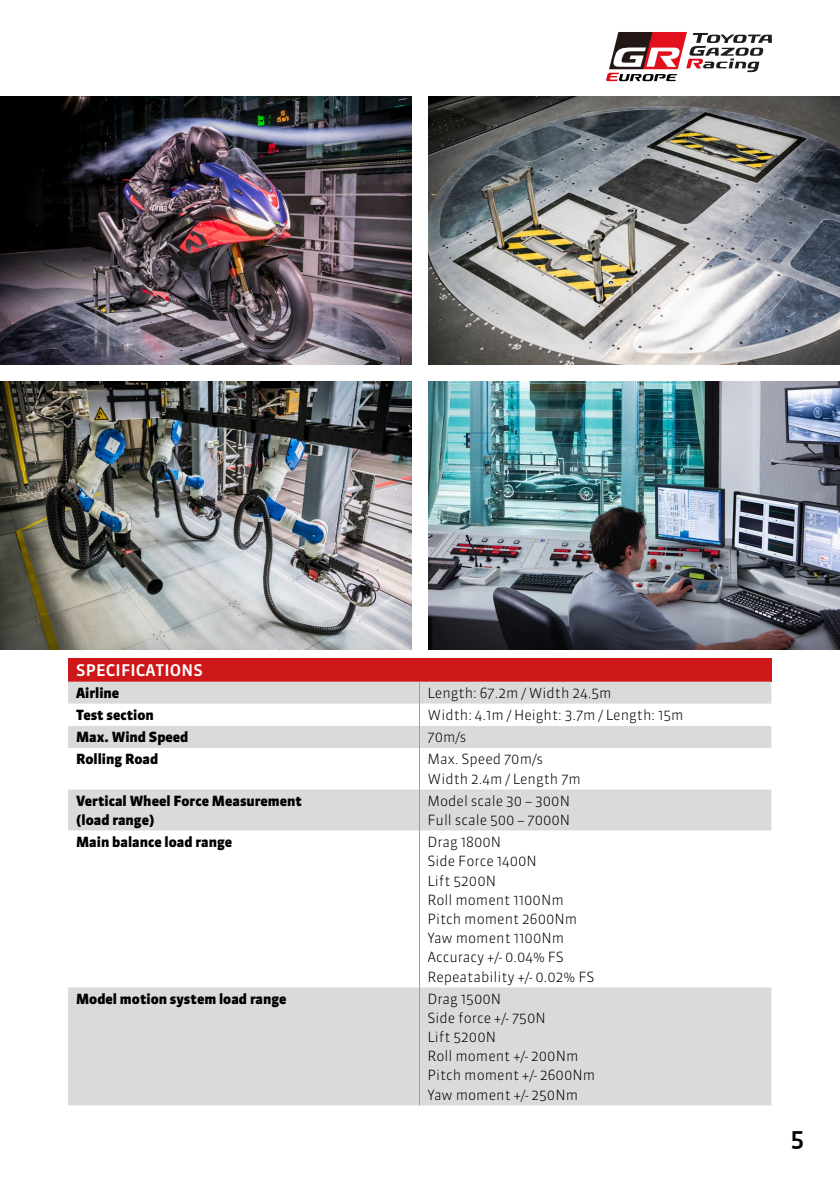
<style>
.page{position:relative;width:840px;height:1191px;background:#fff}
.page>*{position:absolute;margin:0;border:0;box-sizing:border-box;transform-origin:0 0}
.t1{font:500 24px "Sanuk OT";color:#000}
.t2{font:500 16px "Sanuk OT";letter-spacing:.01em;color:#fff}
.t3{font:300 14px/19.2px "Sanuk OT";color:#000}
.t4{font:900 14px/19.2px "Sanuk OT";color:#000}
</style>
<div class="page">
<svg style="left:606px;top:32px;width:165px;height:49px"></svg>
<img style="left:0;top:96px;width:411px;height:268px">
<img style="left:428px;top:96px;width:411px;height:268px">
<img style="left:0;top:381px;width:411px;height:268px">
<img style="left:428px;top:381px;width:411px;height:268px">
<div style="left:68px;top:658px;width:703px;height:23px;background:#cd1719"></div>
<div style="left:68px;top:681px;width:703px;height:424px;background:#dadada"></div>
<svg style="left:68px;top:704px;width:703px;height:283px"></svg>
<svg style="left:419px;top:681px;width:1px;height:67px"></svg>
<hr style="left:419px;top:748px;width:1px;height:41px;background:#9d9d9c">
<hr style="left:419px;top:789px;width:1px;height:41px;background:#9d9d9c">
<hr style="left:419px;top:830px;width:1px;height:157px;background:#9d9d9c">
<hr style="left:419px;top:987px;width:1px;height:118px;background:#9d9d9c">
<p class="t2" style="left:76px;top:660px;width:128px">SPECIFICATIONS</p>
<p class="t4" style="left:76px;top:683px;width:45px">Airline</p>
<p class="t3" style="left:427px;top:683px;width:185px">Length: 67.2m / Width 24.5m</p>
<p class="t4" style="left:76px;top:705px;width:79px">Test section</p>
<p class="t3" style="left:427px;top:705px;width:257px">Width: 4.1m / Height: 3.7m / Length: 15m</p>
<p class="t4" style="left:76px;top:727px;width:114px">Max. Wind Speed</p>
<p class="t3" style="left:427px;top:727px;width:40px">70m/s</p>
<p class="t4" style="left:76px;top:750px;width:84px">Rolling Road</p>
<p class="t3" style="left:427px;top:750px;width:155px">Max. Speed 70m/s<br>Width 2.4m / Length 7m</p>
<p class="t4" style="left:76px;top:791px;width:227px">Vertical Wheel Force Measurement (load range)</p>
<p class="t3" style="left:427px;top:791px;width:144px">Model scale 30 – 300N<br>Full scale 500 – 7000N</p>
<p class="t4" style="left:76px;top:832px;width:157px">Main balance load range</p>
<p class="t3" style="left:427px;top:832px;width:168px">Drag 1800N<br>Side Force 1400N<br>Lift 5200N<br>Roll moment 1100Nm<br>Pitch moment 2600Nm<br>Yaw moment 1100Nm<br>Accuracy +/- 0.04% FS<br>Repeatability +/- 0.02% FS</p>
<p class="t4" style="left:76px;top:989px;width:212px">Model motion system load range</p>
<p class="t3" style="left:427px;top:989px;width:169px">Drag 1500N<br>Side force +/- 750N<br>Lift 5200N<br>Roll moment +/- 200Nm<br>Pitch moment +/- 2600Nm<br>Yaw moment +/- 250Nm</p>
<h1 class="t1" style="left:790px;top:1123px;width:15px">5</h1>
</div>
